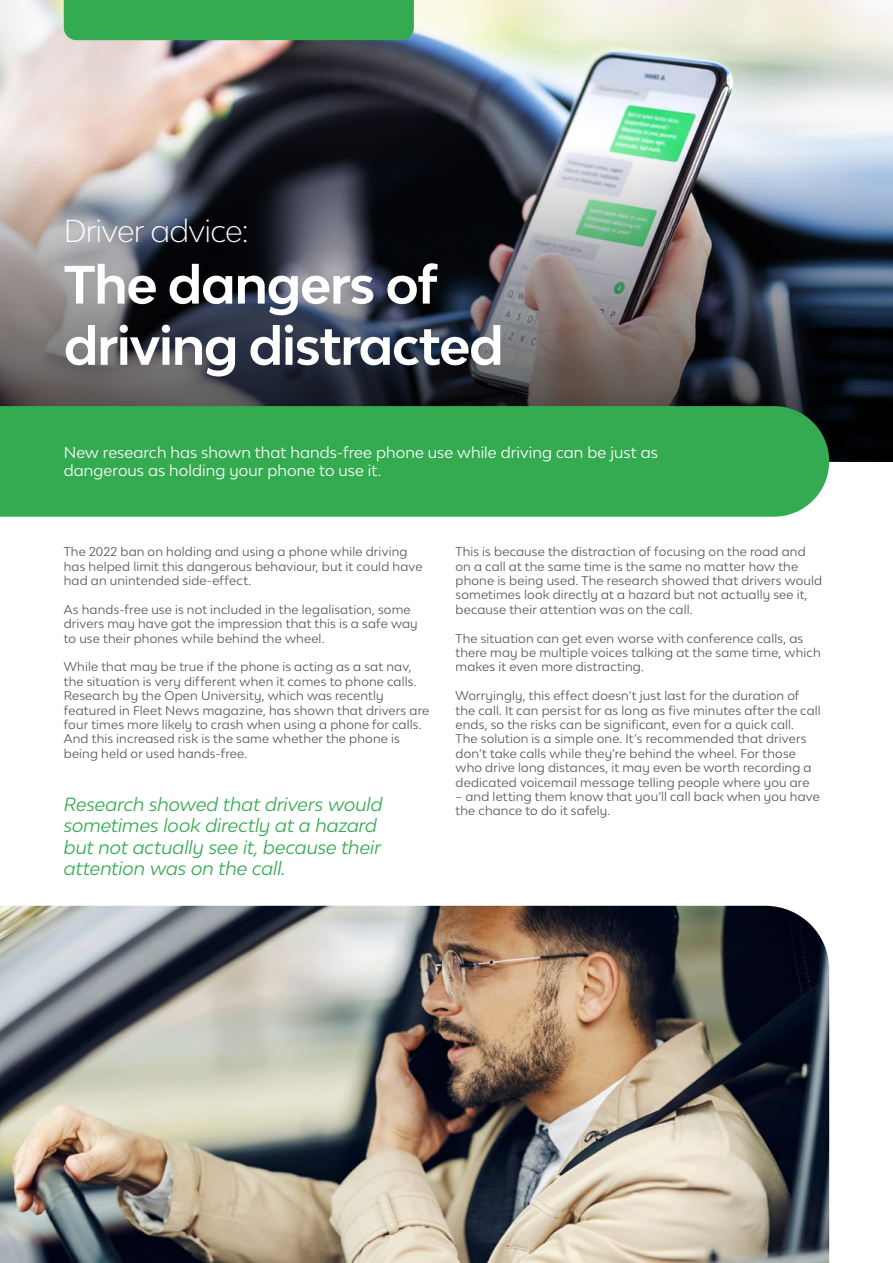
<style>
.page{position:relative;width:893px;height:1263px;background:#fff}
.page>*{position:absolute;margin:0;border:0;box-sizing:border-box;transform-origin:0 0}
.t1{font:700 51px/61.2px "Lease Plan";letter-spacing:-.025em;color:#fff}
.t2{font:300 30px "Lease Plan";letter-spacing:-.025em;color:#fff}
.t3{font:italic 18px/21.6px "Lease Plan";letter-spacing:-.005em;color:#35ab51}
.t4{font:15px/18px "Lease Plan";letter-spacing:.005em;color:#fff}
.t5{font:12px/14.4px "Lease Plan";letter-spacing:.015em;color:#545656}
</style>
<div class="page">
<img style="left:0;top:906px;width:829px;height:357px">
<img style="left:0;top:0;width:893px;height:94px">
<img style="left:0;top:94px;width:893px;height:367px">
<div style="left:0;top:406px;width:829px;height:111px;background:#35ab51"></div>
<div style="left:64px;top:0;width:350px;height:40px;background:#35ab51"></div>
<h2 class="t2" style="left:64px;top:212px;width:187px">Driver advice:</h2>
<h1 class="t1" style="left:64px;top:253px;width:441px">The dangers of driving distracted</h1>
<p class="t4" style="left:64px;top:443px;width:596px">New research has shown that hands-free phone use while driving can be just as dangerous as holding your phone to use it.</p>
<p class="t5" style="left:64px;top:544px;width:360px">The 2022 ban on holding and using a phone while driving has helped limit this dangerous behaviour, but it could have had an unintended side-effect.</p>
<p class="t5" style="left:64px;top:602px;width:355px">As hands-free use is not included in the legalisation, some drivers may have got the impression that this is a safe way to use their phones while behind the wheel.</p>
<p class="t5" style="left:64px;top:659px;width:367px">While that may be true if the phone is acting as a sat nav, the situation is very different when it comes to phone calls.<br>Research by the Open University, which was recently featured in Fleet News magazine, has shown that drivers are four times more likely to crash when using a phone for calls.<br>And this increased risk is the same whether the phone is being held or used hands-free.</p>
<h3 class="t3" style="left:64px;top:793px;width:320px">Research showed that drivers would</h3>
<h3 class="t3" style="left:64px;top:814px;width:319px">sometimes look directly at a hazard but not actually see it, because their attention was on the call.</h3>
<p class="t5" style="left:455px;top:544px;width:368px">This is because the distraction of focusing on the road and on a call at the same time is the same no matter how the phone is being used. The research showed that drivers would sometimes look directly at a hazard but not actually see it, because their attention was on the call.</p>
<p class="t5" style="left:455px;top:631px;width:367px">The situation can get even worse with conference calls, as there may be multiple voices talking at the same time, which makes it even more distracting.</p>
<p class="t5" style="left:455px;top:688px;width:367px">Worryingly, this effect doesn’t just last for the duration of the call. It can persist for as long as five minutes after the call ends, so the risks can be significant, even for a quick call.<br>The solution is a simple one. It’s recommended that drivers don’t take calls while they’re behind the wheel. For those who drive long distances, it may even be worth recording a dedicated voicemail message telling people where you are</p>
<p class="t5" style="left:455px;top:789px;width:366px">– and letting them know that you’ll call back when you have</p>
<p class="t5" style="left:455px;top:803px;width:156px">the chance to do it safely.</p>
</div>
